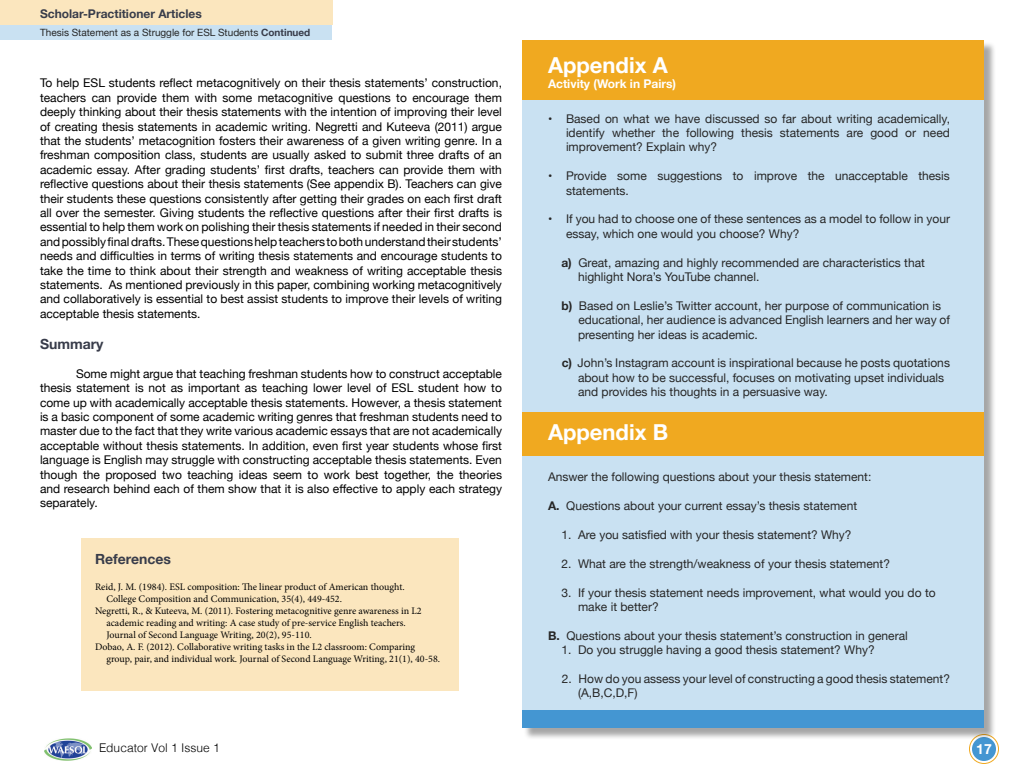
<style>
.page{position:relative;width:1024px;height:768px;background:#fff}
.page>*{position:absolute;margin:0;border:0;box-sizing:border-box;transform-origin:0 0}
.t1{font:700 22px "Helvetica Neue";color:#fff}
.t2{font:700 14px "Helvetica Neue";color:#383c4a}
.t3{font:700 14px "Helvetica Neue";color:#fff}
.t4{font:12px/14.4px "Helvetica Neue";color:#000;text-align:justify}
.t5{font:12px/14.4px "Helvetica Neue";color:#262626}
.t6{font:700 12px "Helvetica Neue";color:#383c4a}
.t7{font:700 12px "Helvetica Neue";color:#fff}
.t8{font:300 12px "Helvetica";color:#000}
.t9{font:10px "Minion Pro";color:#000}
.t10{font:10px "Helvetica Neue";color:#262626}
.s1{font-weight:700;color:#383c4a}
.s2{font-weight:700}
</style>
<div class="page">
<div style="left:972px;top:737px;width:24px;height:24px;background:#4496d2;border-radius:50%"></div>
<img style="left:45px;top:738px;width:46px;height:23px">
<div style="left:969px;top:734px;width:30px;height:30px;border:1px solid #f0a920;border-radius:50%"></div>
<div style="left:81px;top:538px;width:378px;height:153px;background:#fbe6be"></div>
<div style="left:524px;top:42px;width:473px;height:699px;background:#000;opacity:.35"></div>
<div style="left:522px;top:40px;width:462px;height:688px;background:#c9e1f2"></div>
<div style="left:522px;top:40px;width:462px;height:60px;background:#f0a920"></div>
<div style="left:522px;top:412px;width:462px;height:44px;background:#f0a920"></div>
<div style="left:522px;top:710px;width:462px;height:18px;background:#4496d2"></div>
<div style="left:0;top:22px;width:332px;height:18px;background:#c9e1f2"></div>
<div style="left:0;top:0;width:332px;height:25px;background:#fbe6be"></div>
<p class="t6" style="left:40px;top:6px;width:163px">Scholar-Practitioner Articles</p>
<p class="t10" style="left:40px;top:26px;width:272px">Thesis Statement as a Struggle for ESL Students <span class="s1">Continued</span></p>
<p class="t4" style="left:40px;top:76px;width:464px">To help ESL students reflect metacognitively on their thesis statements’ construction, teachers can provide them with some metacognitive questions to encourage them deeply thinking about their thesis statements with the intention of improving their level of creating thesis statements in academic writing. Negretti and Kuteeva (2011) argue that the students’ metacognition fosters their awareness of a given writing genre. In a freshman composition class, students are usually asked to submit three drafts of an academic essay. After grading students’ first drafts, teachers can provide them with reflective questions about their thesis statements (See appendix B). Teachers can give their students these questions consistently after getting their grades on each first draft all over the semester. Giving students the reflective questions after their first drafts is essential to help them work on polishing their thesis statements if needed in their second and possibly final drafts. These questions help teachers to both understand their students’ needs and difficulties in terms of writing thesis statements and encourage students to take the time to think about their strength and weakness of writing acceptable thesis statements. As mentioned previously in this paper, combining working metacognitively and collaboratively is essential to best assist students to improve their levels of writing acceptable thesis statements.</p>
<p class="t2" style="left:40px;top:335px;width:65px">Summary</p>
<p class="t4" style="left:40px;top:366px;width:464px;text-indent:36px">Some might argue that teaching freshman students how to construct acceptable thesis statement is not as important as teaching lower level of ESL student how to come up with academically acceptable thesis statements. However, a thesis statement is a basic component of some academic writing genres that freshman students need to master due to the fact that they write various academic essays that are not academically acceptable without thesis statements. In addition, even first year students whose first language is English may struggle with constructing acceptable thesis statements. Even though the proposed two teaching ideas seem to work best together, the theories and research behind each of them show that it is also effective to apply each strategy separately.</p>
<p class="t2" style="left:95px;top:550px;width:77px">References</p>
<p class="t9" style="left:95px;top:580px;width:311px">Reid, J. M. (1984). ESL composition: The linear product of American thought.</p>
<p class="t9" style="left:106px;top:592px;width:237px">College Composition and Communication, 35(4), 449-452.</p>
<p class="t9" style="left:95px;top:604px;width:328px">Negretti, R., &amp; Kuteeva, M. (2011). Fostering metacognitive genre awareness in L2</p>
<p class="t9" style="left:106px;top:616px;width:301px">academic reading and writing: A case study of pre-service English teachers.</p>
<p class="t9" style="left:106px;top:628px;width:207px">Journal of Second Language Writing, 20(2), 95-110.</p>
<p class="t9" style="left:95px;top:640px;width:322px">Dobao, A. F. (2012). Collaborative writing tasks in the L2 classroom: Comparing</p>
<p class="t9" style="left:106px;top:652px;width:335px">group, pair, and individual work. Journal of Second Language Writing, 21(1), 40-58.</p>
<h1 class="t1" style="left:548px;top:52px;width:121px">Appendix A</h1>
<p class="t7" style="left:548px;top:76px;width:130px">Activity (Work in Pairs)</p>
<p class="t5" style="left:566px;top:111px;width:386px;text-align:justify;text-indent:-18px">• Based on what we have discussed so far about writing academically, identify whether the following thesis statements are good or need improvement? Explain why?</p>
<p class="t5" style="left:566px;top:169px;width:385px;text-indent:-18px">• Provide some suggestions to improve the unacceptable thesis statements.</p>
<p class="t5" style="left:566px;top:212px;width:386px;text-indent:-18px">• If you had to choose one of these sentences as a model to follow in your essay, which one would you choose? Why?</p>
<p class="t5" style="left:578px;top:255px;width:348px;text-indent:-17px"><span class="s2">a)</span> Great, amazing and highly recommended are characteristics that highlight Nora’s YouTube channel.</p>
<p class="t5" style="left:578px;top:298px;width:373px;text-indent:-17px"><span class="s2">b)</span> Based on Leslie’s Twitter account, her purpose of communication is educational, her audience is advanced English learners and her way of presenting her ideas is academic.</p>
<p class="t5" style="left:578px;top:356px;width:373px;text-indent:-16px"><span class="s2">c)</span> John’s Instagram account is inspirational because he posts quotations about how to be successful, focuses on motivating upset individuals and provides his thoughts in a persuasive way.</p>
<h1 class="t1" style="left:548px;top:419px;width:122px">Appendix B</h1>
<p class="t5" style="left:548px;top:470px;width:325px">Answer the following questions about your thesis statement:</p>
<p class="t5" style="left:548px;top:499px;width:311px"><span class="s2">A.</span> Questions about your current essay’s thesis statement</p>
<p class="t5" style="left:561px;top:527px;width:292px">1. Are you satisfied with your thesis statement? Why?</p>
<p class="t5" style="left:561px;top:556px;width:330px">2. What are the strength/weakness of your thesis statement?</p>
<p class="t5" style="left:578px;top:585px;width:359px;text-indent:-17px">3. If your thesis statement needs improvement, what would you do to make it better?</p>
<p class="t5" style="left:548px;top:628px;width:361px"><span class="s2">B.</span> Questions about your thesis statement’s construction in general</p>
<p class="t5" style="left:561px;top:643px;width:315px">1. Do you struggle having a good thesis statement? Why?</p>
<p class="t5" style="left:578px;top:671px;width:374px;text-indent:-16px">2. How do you assess your level of constructing a good thesis statement? (A,B,C,D,F)</p>
<p class="t8" style="left:99px;top:743px;width:122px">Educator Vol 1 Issue 1</p>
<p class="t3" style="left:976px;top:740px;width:17px">17</p>
</div>
